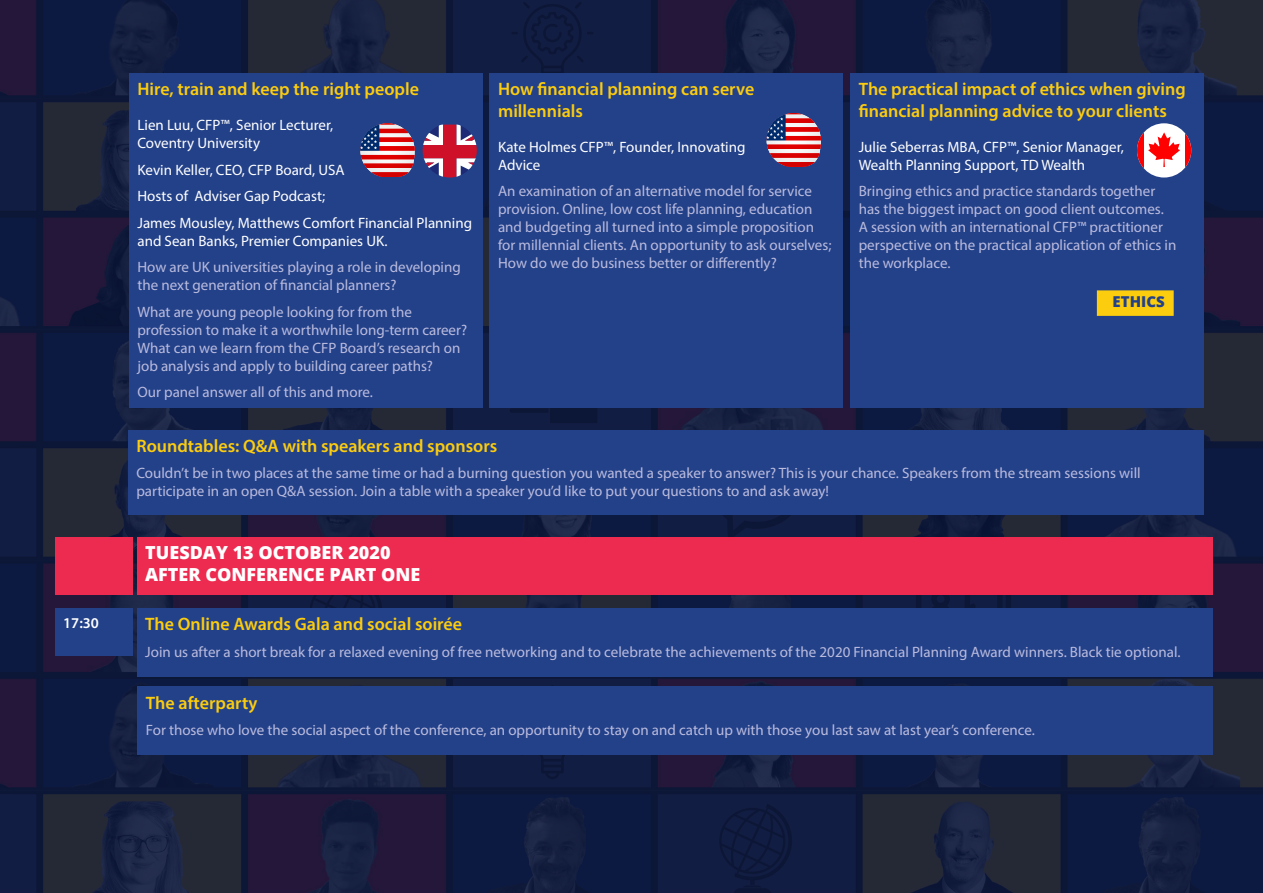
<style>
.page{position:relative;width:1263px;height:893px;background:#fff}
.page>*{position:absolute;margin:0;border:0;box-sizing:border-box;transform-origin:0 0}
.t1{font:600 18px/21.6px "Myriad Pro";color:#fccc0e}
.t2{font:800 18px "Open Sans";color:#fff}
.DETAIL{font:15px/18px "Myriad Pro";color:#babbdd}
.SPEAKER{font:15px/18px "Myriad Pro";color:#fff}
.ETHICS{font:800 15px "Open Sans";color:#234189}
.t3{font:600 15px "Myriad Pro";color:#fff}
</style>
<div class="page">
<div style="left:0;top:0;width:1263px;height:893px;background:linear-gradient(to right,#191e3e,#17203f)"></div>
<div style="left:128px;top:430px;width:1076px;height:84px;background:#234189"></div>
<div style="left:129px;top:73px;width:353px;height:335px;background:#234189"></div>
<div style="left:850px;top:73px;width:353px;height:335px;background:#234189"></div>
<div style="left:1097px;top:290px;width:77px;height:26px;background:#fccc0e"></div>
<div style="left:55px;top:537px;width:77px;height:58px;background:#ed2a50"></div>
<div style="left:137px;top:537px;width:1075px;height:58px;background:#ed2a50"></div>
<div style="left:55px;top:608px;width:77px;height:48px;background:#234189"></div>
<div style="left:137px;top:608px;width:1075px;height:68px;background:#234189"></div>
<div style="left:137px;top:687px;width:1076px;height:68px;background:#234189"></div>
<div style="left:1137px;top:123px;width:54px;height:55px;background:#fff;border-radius:50%"></div>
<svg style="left:1148px;top:132px;width:32px;height:35px"></svg>
<svg style="left:1137px;top:133px;width:6px;height:35px"></svg>
<svg style="left:1185px;top:133px;width:6px;height:35px"></svg>
<svg style="left:423px;top:124px;width:54px;height:54px"></svg>
<svg style="left:360px;top:123px;width:55px;height:54px"></svg>
<div style="left:490px;top:73px;width:353px;height:335px;background:#234189"></div>
<svg style="left:767px;top:113px;width:54px;height:53px"></svg>
<p class="t1" style="left:137px;top:78px;width:283px">Hire, train and keep the right people</p>
<p class="SPEAKER" style="left:137px;top:116px;width:197px">Lien Luu, CFP™, Senior Lecturer,<br>Coventry University</p>
<p class="SPEAKER" style="left:137px;top:160px;width:209px">Kevin Keller, CEO, CFP Board, USA</p>
<p class="SPEAKER" style="left:137px;top:187px;width:189px">Hosts of Adviser Gap Podcast;</p>
<p class="SPEAKER" style="left:137px;top:213px;width:336px">James Mousley, Matthews Comfort Financial Planning and Sean Banks, Premier Companies UK.</p>
<p class="DETAIL" style="left:137px;top:258px;width:325px">How are UK universities playing a role in developing the next generation of financial planners?</p>
<p class="DETAIL" style="left:137px;top:302px;width:331px">What are young people looking for from the profession to make it a worthwhile long-term career?<br>What can we learn from the CFP Board’s research on job analysis and apply to building career paths?</p>
<p class="DETAIL" style="left:137px;top:383px;width:237px">Our panel answer all of this and more.</p>
<p class="t1" style="left:498px;top:78px;width:258px">How financial planning can serve millennials</p>
<p class="SPEAKER" style="left:498px;top:137px;width:249px">Kate Holmes CFP™, Founder, Innovating<br>Advice</p>
<p class="DETAIL" style="left:498px;top:182px;width:335px">An examination of an alternative model for service provision. Online, low cost life planning, education and budgeting all turned into a simple proposition for millennial clients. An opportunity to ask ourselves; How do we do business better or differently?</p>
<p class="t1" style="left:859px;top:78px;width:329px">The practical impact of ethics when giving financial planning advice to your clients</p>
<p class="SPEAKER" style="left:859px;top:137px;width:267px">Julie Seberras MBA, CFP™, Senior Manager,<br>Wealth Planning Support, TD Wealth</p>
<p class="DETAIL" style="left:859px;top:182px;width:319px">Bringing ethics and practice standards together has the biggest impact on good client outcomes.<br>A session with an international CFP™ practitioner perspective on the practical application of ethics in the workplace.</p>
<p class="ETHICS" style="left:1112px;top:291px;width:54px">ETHICS</p>
<p class="t1" style="left:136px;top:434px;width:362px">Roundtables: Q&amp;A with speakers and sponsors</p>
<p class="DETAIL" style="left:136px;top:464px;width:1006px">Couldn’t be in two places at the same time or had a burning question you wanted a speaker to answer? This is your chance. Speakers from the stream sessions will participate in an open Q&amp;A session. Join a table with a speaker you’d like to put your questions to and ask away!</p>
<p class="t2" style="left:145px;top:539px;width:247px">TUESDAY 13 OCTOBER 2020</p>
<p class="t2" style="left:145px;top:560px;width:277px">AFTER CONFERENCE PART ONE</p>
<p class="t3" style="left:63px;top:613px;width:37px">17:30</p>
<p class="t1" style="left:145px;top:613px;width:318px">The Online Awards Gala and social soirée</p>
<p class="DETAIL" style="left:145px;top:642px;width:1037px">Join us after a short break for a relaxed evening of free networking and to celebrate the achievements of the 2020 Financial Planning Award winners. Black tie optional.</p>
<p class="t1" style="left:146px;top:691px;width:113px">The afterparty</p>
<p class="DETAIL" style="left:146px;top:721px;width:890px">For those who love the social aspect of the conference, an opportunity to stay on and catch up with those you last saw at last year’s conference.</p>
</div>
